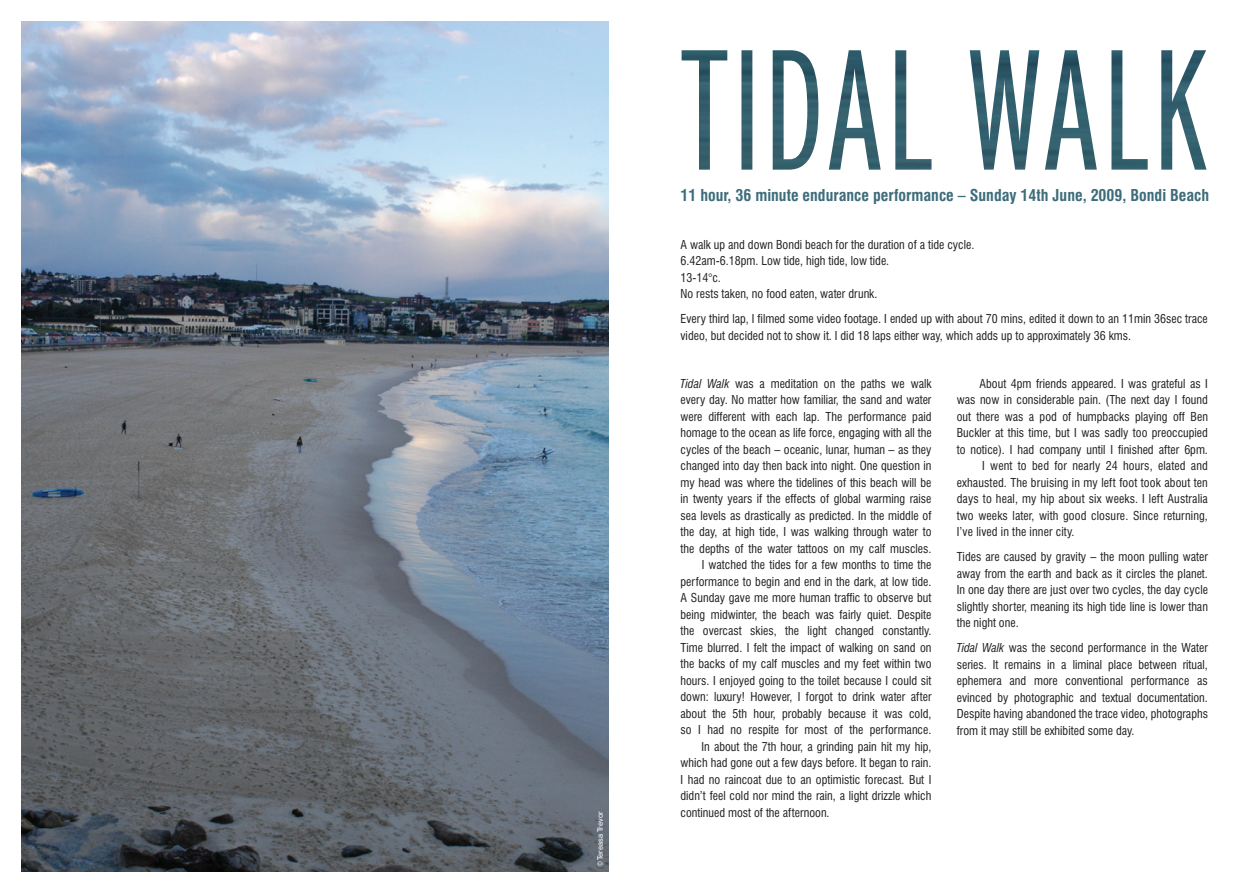
<style>
.page{position:relative;width:1259px;height:893px;background:#fff}
.page>*{position:absolute;margin:0;border:0;box-sizing:border-box;transform-origin:0 0}
.t1{font:700 condensed 15.9px "Swiss 721 BT";color:#3e6c7b}
.t2{font:condensed 12px/16.5px "Swiss 721 BT";color:#231f20;text-align:justify}
.t3{font:7.5px "Swiss 721 BT";color:#fff}
.s1{font-style:italic}
</style>
<div class="page">
<img style="left:21px;top:21px;width:587px;height:851px">
<img style="left:681px;top:50px;width:525px;height:120px">
<p class="t3" style="left:595px;top:867px;width:57px;rotate:-90deg">©Tereasa Trevor</p>
<h1 class="t1" style="left:680px;top:186px;width:530px">11 hour, 36 minute endurance performance – Sunday 14th June, 2009, Bondi Beach</h1>
<p class="t2" style="left:680px;top:236px;width:295px;text-align:left">A walk up and down Bondi beach for the duration of a tide cycle.<br>6.42am-6.18pm. Low tide, high tide, low tide.<br>13-14°c.<br>No rests taken, no food eaten, water drunk.</p>
<p class="t2" style="left:680px;top:310px;width:529px">Every third lap, I filmed some video footage. I ended up with about 70 mins, edited it down to an 11min 36sec trace video, but decided not to show it. I did 18 laps either way, which adds up to approximately 36 kms.</p>
<p class="t2" style="left:680px;top:375px;width:252px"><span class="s1">Tidal Walk</span> was a meditation on the paths we walk</p>
<p class="t2" style="left:680px;top:391px;width:252px">every day. No matter how familiar, the sand and water</p>
<p class="t2" style="left:680px;top:408px;width:252px">were different with each lap. The performance paid</p>
<p class="t2" style="left:680px;top:424px;width:253px">homage to the ocean as life force, engaging with all the</p>
<p class="t2" style="left:680px;top:441px;width:252px">cycles of the beach – oceanic, lunar, human – as they</p>
<p class="t2" style="left:680px;top:457px;width:252px">changed into day then back into night. One question in</p>
<p class="t2" style="left:680px;top:474px;width:252px">my head was where the tidelines of this beach will be</p>
<p class="t2" style="left:680px;top:490px;width:252px">in twenty years if the effects of global warming raise</p>
<p class="t2" style="left:680px;top:507px;width:252px">sea levels as drastically as predicted. In the middle of</p>
<p class="t2" style="left:680px;top:523px;width:252px">the day, at high tide, I was walking through water to</p>
<p class="t2" style="left:680px;top:540px;width:252px">the depths of the water tattoos on my calf muscles.</p>
<p class="t2" style="left:701px;top:556px;width:231px">I watched the tides for a few months to time the</p>
<p class="t2" style="left:680px;top:573px;width:252px">performance to begin and end in the dark, at low tide.</p>
<p class="t2" style="left:680px;top:589px;width:252px">A Sunday gave me more human traffic to observe but</p>
<p class="t2" style="left:680px;top:606px;width:252px">being midwinter, the beach was fairly quiet. Despite</p>
<p class="t2" style="left:680px;top:622px;width:252px">the overcast skies, the light changed constantly.</p>
<p class="t2" style="left:680px;top:639px;width:252px">Time blurred. I felt the impact of walking on sand on</p>
<p class="t2" style="left:680px;top:655px;width:252px">the backs of my calf muscles and my feet within two</p>
<p class="t2" style="left:680px;top:672px;width:252px">hours. I enjoyed going to the toilet because I could sit</p>
<p class="t2" style="left:680px;top:688px;width:252px">down: luxury! However, I forgot to drink water after</p>
<p class="t2" style="left:680px;top:705px;width:252px">about the 5th hour, probably because it was cold,</p>
<p class="t2" style="left:680px;top:721px;width:252px">so I had no respite for most of the performance.</p>
<p class="t2" style="left:701px;top:738px;width:231px">In about the 7th hour, a grinding pain hit my hip,</p>
<p class="t2" style="left:680px;top:754px;width:252px">which had gone out a few days before. It began to rain.</p>
<p class="t2" style="left:680px;top:771px;width:252px">I had no raincoat due to an optimistic forecast. But I</p>
<p class="t2" style="left:680px;top:787px;width:252px">didn’t feel cold nor mind the rain, a light drizzle which</p>
<p class="t2" style="left:680px;top:804px;width:151px">continued most of the afternoon.</p>
<p class="t2" style="left:979px;top:375px;width:230px">About 4pm friends appeared. I was grateful as I</p>
<p class="t2" style="left:956px;top:391px;width:253px">was now in considerable pain. (The next day I found</p>
<p class="t2" style="left:956px;top:408px;width:253px">out there was a pod of humpbacks playing off Ben</p>
<p class="t2" style="left:956px;top:424px;width:253px">Buckler at this time, but I was sadly too preoccupied</p>
<p class="t2" style="left:956px;top:441px;width:253px">to notice). I had company until I finished after 6pm.</p>
<p class="t2" style="left:982px;top:457px;width:227px">I went to bed for nearly 24 hours, elated and</p>
<p class="t2" style="left:956px;top:474px;width:253px">exhausted. The bruising in my left foot took about ten</p>
<p class="t2" style="left:956px;top:490px;width:253px">days to heal, my hip about six weeks. I left Australia</p>
<p class="t2" style="left:956px;top:507px;width:253px">two weeks later, with good closure. Since returning,</p>
<p class="t2" style="left:956px;top:523px;width:119px">I’ve lived in the inner city.</p>
<p class="t2" style="left:956px;top:548px;width:253px">Tides are caused by gravity – the moon pulling water away from the earth and back as it circles the planet.<br>In one day there are just over two cycles, the day cycle slightly shorter, meaning its high tide line is lower than the night one.</p>
<p class="t2" style="left:956px;top:639px;width:253px"><span class="s1">Tidal Walk</span> was the second performance in the Water series. It remains in a liminal place between ritual, ephemera and more conventional performance as evinced by photographic and textual documentation.<br>Despite having abandoned the trace video, photographs from it may still be exhibited some day.</p>
</div>
